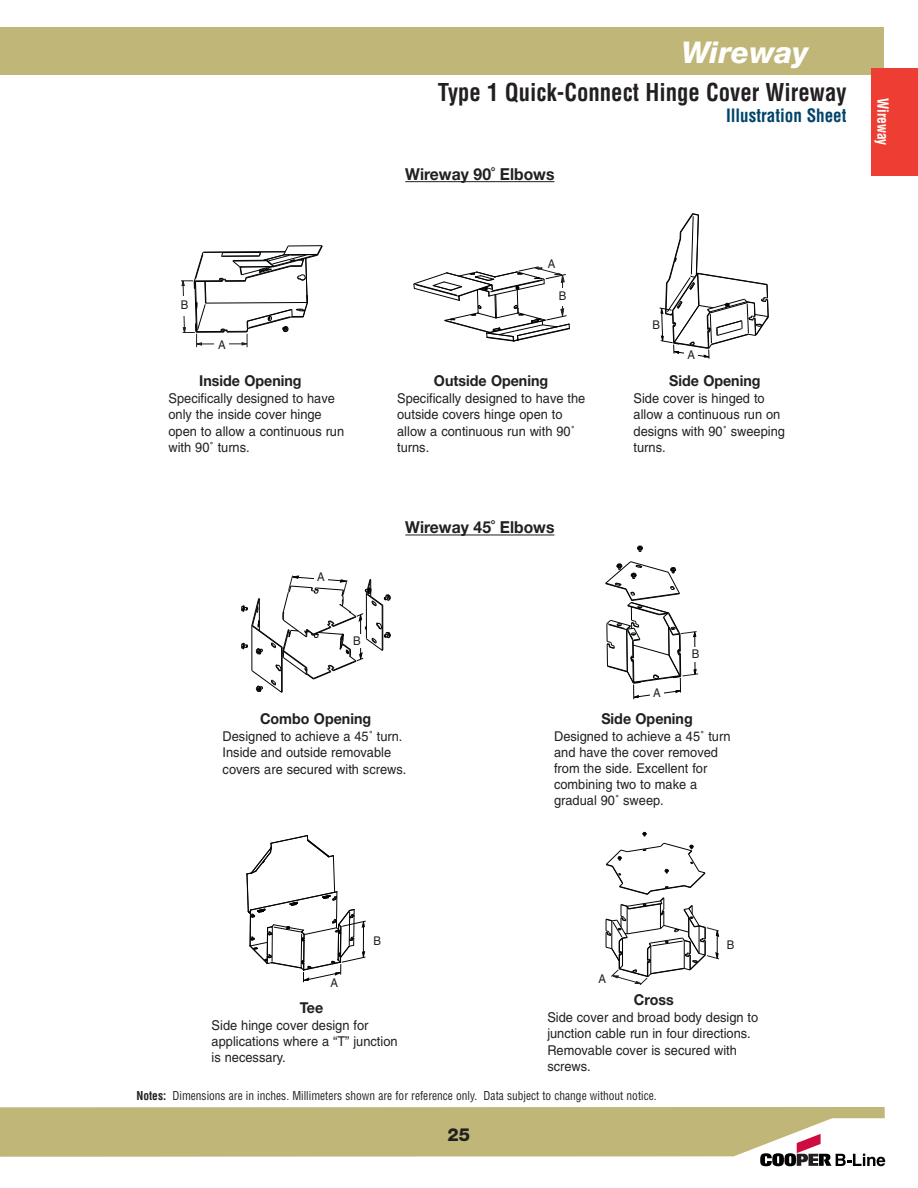
<style>
.page{position:relative;width:918px;height:1188px;background:#fff}
.page>*{position:absolute;margin:0;border:0;box-sizing:border-box;transform-origin:0 0}
.t1{font:italic 800 30px "Helvetica Neue";color:#fff}
.t2{font:700 condensed 24px "Helvetica";color:#231f20;scale:.95 1}
.t3{font:700 condensed 18px "Helvetica";color:#00446a;scale:.95 1}
.t4{font:800 18px "Helvetica Neue";color:#231f20}
.t5{font:700 16.5px "Helvetica Neue";color:#231f20;scale:.95 1}
.t6{font:700 15px "Helvetica Neue";color:#231f20;scale:.95 1}
.t7{font:700 condensed 15px "Helvetica";color:#fff;scale:.9 1}
.t8{font:13.5px/16.2px "Helvetica";color:#231f20;scale:.95 1}
.t9{font:condensed 12px "Helvetica";color:#231f20;scale:.95 1}
.t10{font:12px "Helvetica";color:#231f20;scale:.95 1}
.s1{font-weight:700}
</style>
<div class="page">
<svg style="left:405px;top:181px;width:25px;height:1px"></svg>
<hr style="left:430px;top:181px;width:124px;height:1px;background:#231f20">
<svg style="left:405px;top:535px;width:25px;height:1px"></svg>
<hr style="left:430px;top:535px;width:124px;height:1px;background:#231f20">
<svg style="left:181px;top:245px;width:142px;height:102px"></svg>
<svg style="left:413px;top:267px;width:157px;height:75px"></svg>
<svg style="left:659px;top:213px;width:110px;height:146px"></svg>
<div style="left:215px;top:338px;width:14px;height:15px;background:#fff"></div>
<div style="left:178px;top:297px;width:13px;height:19px;background:#fff"></div>
<div style="left:557px;top:288px;width:12px;height:17px;background:#fff"></div>
<div style="left:685px;top:349px;width:13px;height:15px;background:#fff"></div>
<svg style="left:241px;top:575px;width:150px;height:118px"></svg>
<svg style="left:637px;top:546px;width:6px;height:6px"></svg>
<svg style="left:605px;top:561px;width:93px;height:138px"></svg>
<div style="left:651px;top:687px;width:13px;height:15px;background:#fff"></div>
<div style="left:687px;top:647px;width:17px;height:15px;background:#fff"></div>
<div style="left:314px;top:570px;width:13px;height:15px;background:#fff"></div>
<div style="left:351px;top:634px;width:12px;height:14px;background:#fff"></div>
<svg style="left:246px;top:835px;width:120px;height:147px"></svg>
<svg style="left:643px;top:832px;width:4px;height:4px"></svg>
<svg style="left:605px;top:843px;width:114px;height:142px"></svg>
<div style="left:0;top:27px;width:884px;height:47px;background:#bfb678"></div>
<svg style="left:760px;top:1157px;width:125px;height:9px"></svg>
<svg style="left:0;top:1107px;width:885px;height:50px;background:#c3ba83"></svg>
<div style="left:871px;top:68px;width:47px;height:108px;background:#ee3e34"></div>
<h1 class="t1" style="left:682px;top:41px;width:128px">Wireway</h1>
<h2 class="t2" style="left:438px;top:78px;width:432px">Type 1 Quick-Connect Hinge Cover Wireway</h2>
<h3 class="t3" style="left:726px;top:105px;width:128px">Illustration Sheet</h3>
<p class="t5" style="left:405px;top:168px;width:158px">Wireway 90˚ Elbows</p>
<p class="t7" style="left:891px;top:98px;width:55px;rotate:90deg">Wireway</p>
<p class="t10" style="left:181px;top:300px;width:10px">B</p>
<p class="t10" style="left:218px;top:340px;width:10px">A</p>
<p class="t6" style="left:199px;top:375px;width:109px">Inside Opening</p>
<p class="t8" style="left:169px;top:392px;width:186px">Specifically designed to have only the inside cover hinge open to allow a continuous run with 90˚ turns.</p>
<p class="t10" style="left:317px;top:572px;width:10px">A</p>
<p class="t10" style="left:353px;top:636px;width:10px">B</p>
<p class="t10" style="left:548px;top:260px;width:10px">A</p>
<p class="t10" style="left:559px;top:291px;width:10px">B</p>
<p class="t6" style="left:434px;top:375px;width:122px">Outside Opening</p>
<p class="t8" style="left:397px;top:392px;width:200px">Specifically designed to have the outside covers hinge open to allow a continuous run with 90˚ turns.</p>
<p class="t5" style="left:405px;top:522px;width:158px">Wireway 45˚ Elbows</p>
<p class="t10" style="left:652px;top:321px;width:10px">B</p>
<p class="t10" style="left:688px;top:350px;width:10px">A</p>
<p class="t6" style="left:669px;top:375px;width:98px">Side Opening</p>
<p class="t8" style="left:634px;top:392px;width:161px">Side cover is hinged to allow a continuous run on designs with 90˚ sweeping turns.</p>
<p class="t10" style="left:653px;top:688px;width:10px">A</p>
<p class="t10" style="left:692px;top:649px;width:10px">B</p>
<p class="t6" style="left:260px;top:713px;width:119px">Combo Opening</p>
<p class="t8" style="left:223px;top:730px;width:195px">Designed to achieve a 45˚ turn.<br>Inside and outside removable covers are secured with screws.</p>
<p class="t6" style="left:601px;top:713px;width:98px">Side Opening</p>
<p class="t8" style="left:554px;top:729px;width:187px">Designed to achieve a 45˚ turn and have the cover removed from the side. Excellent for combining two to make a gradual 90˚ sweep.</p>
<p class="t10" style="left:330px;top:978px;width:10px">A</p>
<p class="t10" style="left:374px;top:936px;width:10px">B</p>
<p class="t6" style="left:300px;top:1002px;width:26px">Tee</p>
<p class="t8" style="left:212px;top:1018px;width:197px">Side hinge cover design for applications where a “T” junction is necessary.</p>
<p class="t10" style="left:599px;top:974px;width:10px">A</p>
<p class="t10" style="left:727px;top:940px;width:10px">B</p>
<p class="t6" style="left:634px;top:995px;width:43px">Cross</p>
<p class="t8" style="left:547px;top:1010px;width:224px">Side cover and broad body design to junction cable run in four directions.<br>Removable cover is secured with screws.</p>
<p class="t9" style="left:136px;top:1089px;width:549px"><span class="s1">Notes:</span> Dimensions are in inches. Millimeters shown are for reference only. Data subject to change without notice.</p>
<h3 class="t4" style="left:448px;top:1128px;width:24px">25</h3>
</div>
